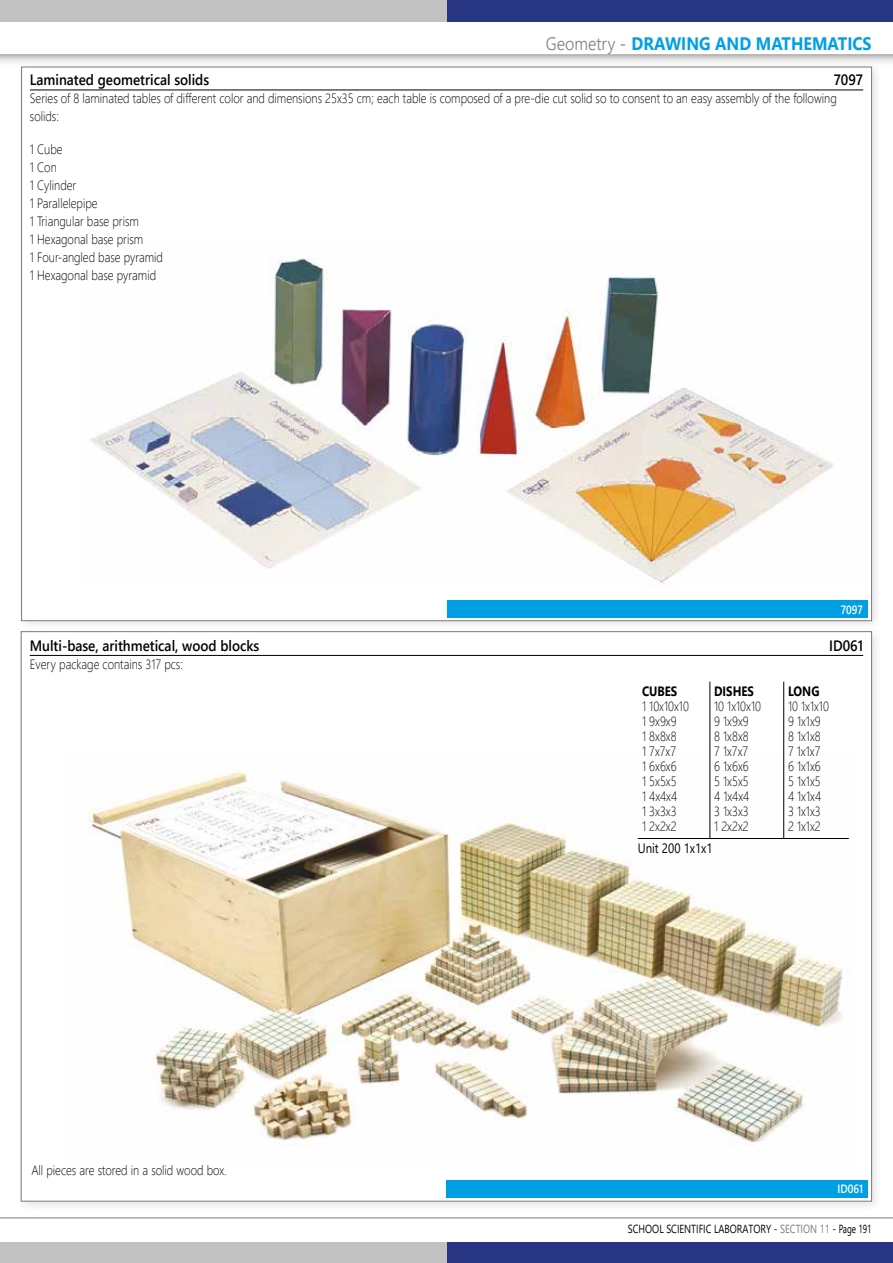
<style>
.page{position:relative;width:893px;height:1263px;background:#fff}
.page>*{position:absolute;margin:0;border:0;box-sizing:border-box;transform-origin:0 0}
.t1{font:700 18px "Segoe UI";color:#009fe3;scale:.9 1}
.t2{font:600 15px "Segoe UI";color:#000;scale:.9 1}
.t3{font:300 13.5px/15px "Segoe UI";color:#000;scale:.85 1}
.t4{font:700 13.5px "Segoe UI";color:#000;scale:.85 1}
.t5{font:13.5px "Segoe UI";color:#000;scale:.85 1}
.t6{font:600 12px "Segoe UI";color:#fff;scale:.85 1}
.t7{font:11.7px "Segoe UI";color:#000;scale:.8 1}
.s1{font-weight:300;color:#7c7b7b}
.s2{font-weight:400;color:#7c7b7b}
.s3{color:#7c7b7b}
</style>
<div class="page">
<svg style="left:0;top:55px;width:893px;height:8px;background:#d9d9d8"></svg>
<div style="left:447px;top:0;width:446px;height:21px;background:#283583"></div>
<div style="left:0;top:0;width:447px;height:21px;background:#c2c1c1"></div>
<hr style="left:0;top:1218px;width:893px;height:1px;background:#7c7b7b">
<div style="left:447px;top:1242px;width:446px;height:21px;background:#283583"></div>
<div style="left:0;top:1242px;width:447px;height:21px;background:#c2c1c1"></div>
<div style="left:16px;top:626px;width:867px;height:586px;background:#000;opacity:.1"></div>
<div style="left:21px;top:631px;width:851px;height:570px;background:#fff;border:1px solid #7c7b7b"></div>
<img style="left:88px;top:749px;width:755px;height:397px">
<hr style="left:710px;top:682px;width:1px;height:156px;background:#000">
<hr style="left:638px;top:838px;width:72px;height:1px;background:#000">
<hr style="left:710px;top:838px;width:74px;height:1px;background:#000">
<hr style="left:783px;top:682px;width:1px;height:156px;background:#000">
<hr style="left:784px;top:838px;width:65px;height:1px;background:#000">
<hr style="left:30px;top:655px;width:833px;height:1px;background:#000">
<div style="left:446px;top:1180px;width:421px;height:17px;background:#009fe3"></div>
<div style="left:16px;top:62px;width:867px;height:570px;background:#000;opacity:.1"></div>
<div style="left:21px;top:67px;width:851px;height:554px;background:#fff;border:1px solid #7c7b7b"></div>
<div style="left:447px;top:601px;width:420px;height:17px;background:#009fe3"></div>
<img style="left:90px;top:257px;width:744px;height:328px">
<hr style="left:30px;top:90px;width:833px;height:1px;background:#000">
<h1 class="t1" style="left:546px;top:26px;width:364px"><span class="s1">Geometry</span> <span class="s2">-</span> DRAWING AND MATHEMATICS</h1>
<p class="t2" style="left:30px;top:66px;width:201px">Laminated geometrical solids</p>
<p class="t2" style="left:834px;top:66px;width:34px">7097</p>
<p class="t3" style="left:30px;top:88px;width:951px;line-height:18px">Series of 8 laminated tables of different color and dimensions 25x35 cm; each table is composed of a pre-die cut solid so to consent to an easy assembly of the following solids:</p>
<p class="t3" style="left:30px;top:139px;width:158px;line-height:18px">1 Cube<br>1 Con<br>1 Cylinder<br>1 Parallelepipe<br>1 Triangular base prism<br>1 Hexagonal base prism<br>1 Four-angled base pyramid<br>1 Hexagonal base pyramid</p>
<p class="t6" style="left:841px;top:598px;width:28px">7097</p>
<p class="t2" style="left:30px;top:631px;width:257px">Multi-base, arithmetical, wood blocks</p>
<p class="t2" style="left:829px;top:631px;width:39px">ID061</p>
<p class="t3" style="left:30px;top:655px;width:182px">Every package contains 317 pcs:</p>
<p class="t3" style="left:31px;top:1161px;width:231px">All pieces are stored in a solid wood box.</p>
<p class="t4" style="left:642px;top:678px;width:43px">CUBES</p>
<p class="t3" style="left:642px;top:697px;width:57px">1 10x10x10<br>1 9x9x9<br>1 8x8x8<br>1 7x7x7<br>1 6x6x6<br>1 5x5x5<br>1 4x4x4<br>1 3x3x3<br>1 2x2x2</p>
<p class="t4" style="left:714px;top:678px;width:48px">DISHES</p>
<p class="t3" style="left:714px;top:697px;width:57px">10 1x10x10<br>9 1x9x9<br>8 1x8x8<br>7 1x7x7<br>6 1x6x6<br>5 1x5x5<br>4 1x4x4<br>3 1x3x3<br>1 2x2x2</p>
<p class="t5" style="left:638px;top:835px;width:90px">Unit 200 1x1x1</p>
<p class="t4" style="left:788px;top:678px;width:39px">LONG</p>
<p class="t3" style="left:788px;top:697px;width:50px">10 1x1x10<br>9 1x1x9<br>8 1x1x8<br>7 1x1x7<br>6 1x1x6<br>5 1x1x5<br>4 1x1x4<br>3 1x1x3<br>2 1x1x2</p>
<p class="t6" style="left:837px;top:1178px;width:32px">ID061</p>
<p class="t7" style="left:628px;top:1217px;width:306px">SCHOOL SCIENTIFIC LABORATORY - <span class="s3">SECTION 11</span> - Page 191</p>
</div>
